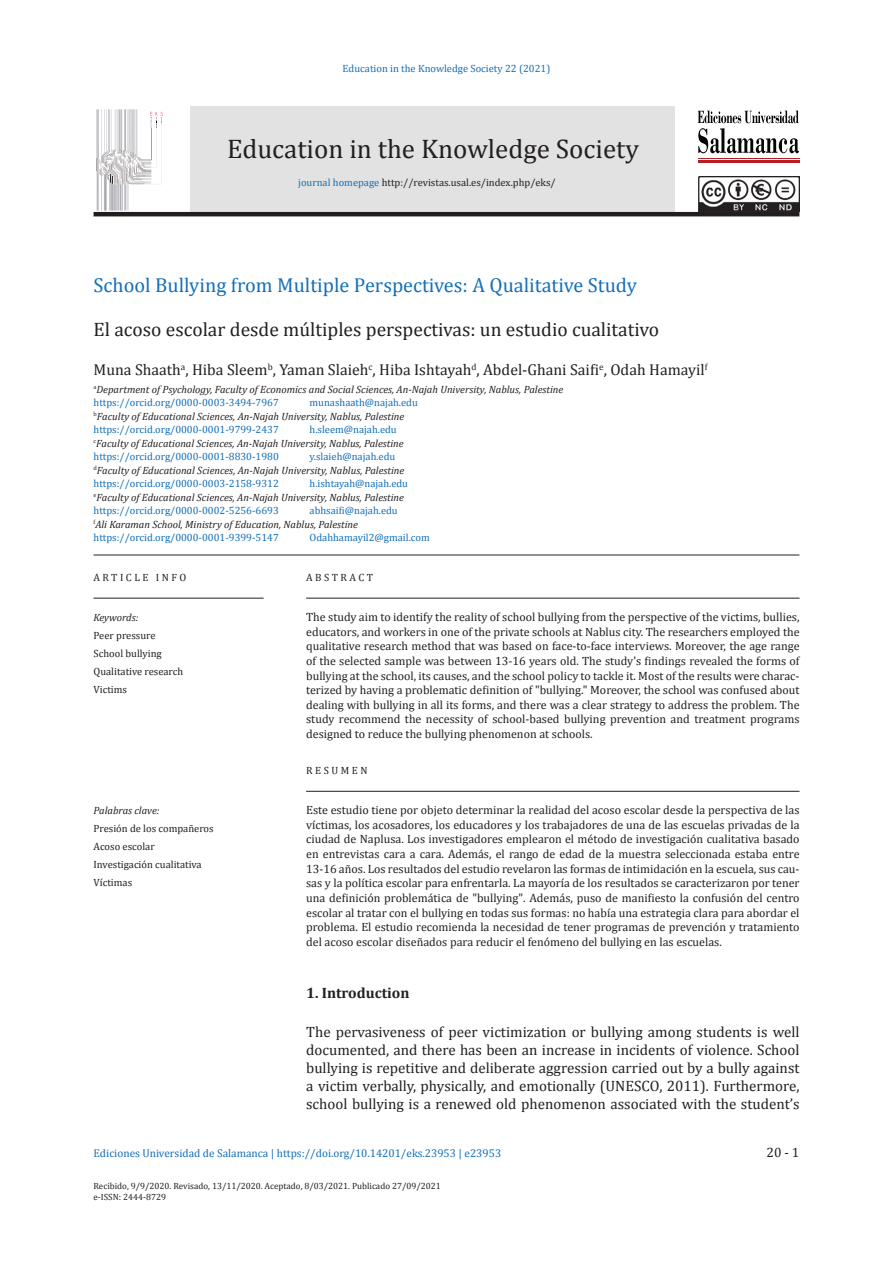
<style>
.page{position:relative;width:893px;height:1263px;background:#fff}
.page>*{position:absolute;margin:0;border:0;box-sizing:border-box;transform-origin:0 0}
.t1{font:27px "Cambria";color:#231f20}
.Article_title{font:20.25px "Cambria";color:#136fb8}
.Article_sub-title{font:19.5px "Cambria";color:#231f20}
.Article_author{font:15.75px "Cambria";color:#231f20}
.TX1{font:15px/18px "Cambria";color:#231f20;text-align:justify}
.a-head{font:700 15px "Cambria";color:#231f20}
.t2{font:13.5px "Cambria";color:#231f20}
.abstract_text{font:12px/14.7px "Cambria";color:#231f20;text-align:justify}
.t3{font:11.25px "Cambria";color:#136fb8}
.author_affl{font:italic 10.5px "Cambria";color:#231f20}
.author_mail_add{font:10.5px "Cambria";color:#136fb8}
.keywords{font:10.5px "Cambria";color:#231f20}
.keywords-2{font:italic 10.5px "Cambria";color:#231f20}
.abstract_head{font:10.5px "Cambria";letter-spacing:.24em;color:#231f20}
.article_info_head{font:10.5px "Cambria";letter-spacing:.24em;color:#231f20}
.vrh{font:9px "Cambria";color:#231f20}
.s1{color:#136fb8}
</style>
<div class="page">
<div style="left:191px;top:106px;width:484px;height:106px;background:#e2e2e2"></div>
<svg style="left:96px;top:109px;width:67px;height:103px"></svg>
<img style="left:699px;top:176px;width:100px;height:36px">
<svg style="left:698px;top:110px;width:101px;height:43px"></svg>
<hr style="left:698px;top:158px;width:101px;height:1px;background:#b51f23">
<hr style="left:698px;top:160px;width:101px;height:2px;background:#b51f23">
<hr style="left:94px;top:212px;width:705px;height:4px;background:#231f20">
<hr style="left:94px;top:598px;width:170px;height:1px;background:#231f20">
<hr style="left:306px;top:598px;width:494px;height:1px;background:#231f20">
<hr style="left:306px;top:791px;width:494px;height:1px;background:#231f20">
<hr style="left:94px;top:555px;width:705px;height:1px;background:#231f20">
<p class="author_mail_add" style="left:343px;top:62px;width:209px">Education in the Knowledge Society 22 (2021)</p>
<h1 class="t1" style="left:227px;top:132px;width:413px">Education in the Knowledge Society</h1>
<p class="keywords" style="left:298px;top:176px;width:259px"><span class="s1">journal homepage</span> http://revistas.usal.es/index.php/eks/</p>
<p class="Article_title" style="left:94px;top:273px;width:545px">School Bullying from Multiple Perspectives: A Qualitative Study</p>
<p class="Article_sub-title" style="left:94px;top:318px;width:567px">El acoso escolar desde múltiples perspectivas: un estudio cualitativo</p>
<p class="Article_author" style="left:94px;top:361px;width:616px">Muna Shaath<sup>a</sup>, Hiba Sleem<sup>b</sup>, Yaman Slaieh<sup>c</sup>, Hiba Ishtayah<sup>d</sup>, Abdel-Ghani Saifi<sup>e</sup>, Odah Hamayil<sup>f</sup></p>
<p class="author_affl" style="left:94px;top:382px;width:471px"><sup>a</sup>Department of Psychology, Faculty of Economics and Social Sciences, An-Najah University, Nablus, Palestine</p>
<p class="author_mail_add" style="left:94px;top:397px;width:187px">https://orcid.org/0000-0003-3494-7967</p>
<p class="author_mail_add" style="left:310px;top:397px;width:110px">munashaath@najah.edu</p>
<p class="author_affl" style="left:94px;top:409px;width:312px"><sup>b</sup>Faculty of Educational Sciences, An-Najah University, Nablus, Palestine</p>
<p class="author_mail_add" style="left:94px;top:424px;width:187px">https://orcid.org/0000-0001-9799-2437</p>
<p class="author_mail_add" style="left:310px;top:424px;width:89px">h.sleem@najah.edu</p>
<p class="author_affl" style="left:94px;top:436px;width:312px"><sup>c</sup>Faculty of Educational Sciences, An-Najah University, Nablus, Palestine</p>
<p class="author_mail_add" style="left:94px;top:451px;width:187px">https://orcid.org/0000-0001-8830-1980</p>
<p class="author_mail_add" style="left:310px;top:451px;width:87px">y.slaieh@najah.edu</p>
<p class="author_affl" style="left:94px;top:463px;width:312px"><sup>d</sup>Faculty of Educational Sciences, An-Najah University, Nablus, Palestine</p>
<p class="author_mail_add" style="left:94px;top:478px;width:187px">https://orcid.org/0000-0003-2158-9312</p>
<p class="author_mail_add" style="left:310px;top:478px;width:100px">h.ishtayah@najah.edu</p>
<p class="author_affl" style="left:94px;top:490px;width:312px"><sup>e</sup>Faculty of Educational Sciences, An-Najah University, Nablus, Palestine</p>
<p class="author_mail_add" style="left:94px;top:505px;width:187px">https://orcid.org/0000-0002-5256-6693</p>
<p class="author_mail_add" style="left:310px;top:505px;width:90px">abhsaifi@najah.edu</p>
<p class="author_affl" style="left:94px;top:517px;width:266px"><sup>f</sup>Ali Karaman School, Ministry of Education, Nablus, Palestine</p>
<p class="author_mail_add" style="left:94px;top:532px;width:187px">https://orcid.org/0000-0001-9399-5147</p>
<p class="author_mail_add" style="left:310px;top:532px;width:122px">Odahhamayil2@gmail.com</p>
<p class="article_info_head" style="left:94px;top:571px;width:94px">ARTICLE INFO</p>
<p class="keywords-2" style="left:94px;top:610px;width:46px">Keywords:</p>
<p class="keywords" style="left:94px;top:630px;width:63px">Peer pressure</p>
<p class="keywords" style="left:94px;top:648px;width:70px">School bullying</p>
<p class="keywords" style="left:94px;top:666px;width:91px">Qualitative research</p>
<p class="keywords" style="left:94px;top:684px;width:35px">Victims</p>
<p class="keywords-2" style="left:94px;top:803px;width:68px">Palabras clave:</p>
<p class="keywords" style="left:94px;top:822px;width:122px">Presión de los compañeros</p>
<p class="keywords" style="left:94px;top:840px;width:63px">Acoso escolar</p>
<p class="keywords" style="left:94px;top:858px;width:110px">Investigación cualitativa</p>
<p class="keywords" style="left:94px;top:876px;width:40px">Víctimas</p>
<p class="abstract_head" style="left:306px;top:571px;width:68px">ABSTRACT</p>
<p class="abstract_text" style="left:306px;top:609px;width:495px">The study aim to identify the reality of school bullying from the perspective of the victims, bullies, educators, and workers in one of the private schools at Nablus city. The researchers employed the qualitative research method that was based on face-to-face interviews. Moreover, the age range of the selected sample was between 13-16 years old. The study's findings revealed the forms of bullying at the school, its causes, and the school policy to tackle it. Most of the results were charac&shy;terized by having a problematic definition of "bullying." Moreover, the school was confused about dealing with bullying in all its forms, and there was a clear strategy to address the problem. The study recommend the necessity of school-based bullying prevention and treatment programs designed to reduce the bullying phenomenon at schools.</p>
<p class="abstract_head" style="left:306px;top:764px;width:63px">RESUMEN</p>
<p class="abstract_text" style="left:306px;top:803px;width:495px">Este estudio tiene por objeto determinar la realidad del acoso escolar desde la perspectiva de las víctimas, los acosadores, los educadores y los trabajadores de una de las escuelas privadas de la ciudad de Naplusa. Los investigadores emplearon el método de investigación cualitativa basado en entrevistas cara a cara. Además, el rango de edad de la muestra seleccionada estaba entre 13-16 años. Los resultados del estudio revelaron las formas de intimidación en la escuela, sus cau&shy;sas y la política escolar para enfrentarla. La mayoría de los resultados se caracterizaron por tener una definición problemática de "bullying". Además, puso de manifiesto la confusión del centro escolar al tratar con el bullying en todas sus formas: no había una estrategia clara para abordar el problema. El estudio recomienda la necesidad de tener programas de prevención y tratamiento del acoso escolar diseñados para reducir el fenómeno del bullying en las escuelas.</p>
<p class="a-head" style="left:306px;top:982px;width:105px">1. Introduction</p>
<p class="TX1" style="left:306px;top:1023px;width:495px">The pervasiveness of peer victimization or bullying among students is well documented, and there has been an increase in incidents of violence. School bullying is repetitive and deliberate aggression carried out by a bully against a victim verbally, physically, and emotionally (UNESCO, 2011). Furthermore, school bullying is a renewed old phenomenon associated with the student’s</p>
<p class="t3" style="left:94px;top:1146px;width:409px">Ediciones Universidad de Salamanca | https://doi.org/10.14201/eks.23953 | e23953</p>
<p class="t2" style="left:767px;top:1144px;width:34px">20 - 1</p>
<p class="vrh" style="left:94px;top:1181px;width:349px">Recibido, 9/9/2020. Revisado, 13/11/2020. Aceptado, 8/03/2021. Publicado 27/09/2021</p>
<p class="vrh" style="left:94px;top:1191px;width:74px">e-ISSN: 2444-8729</p>
</div>
